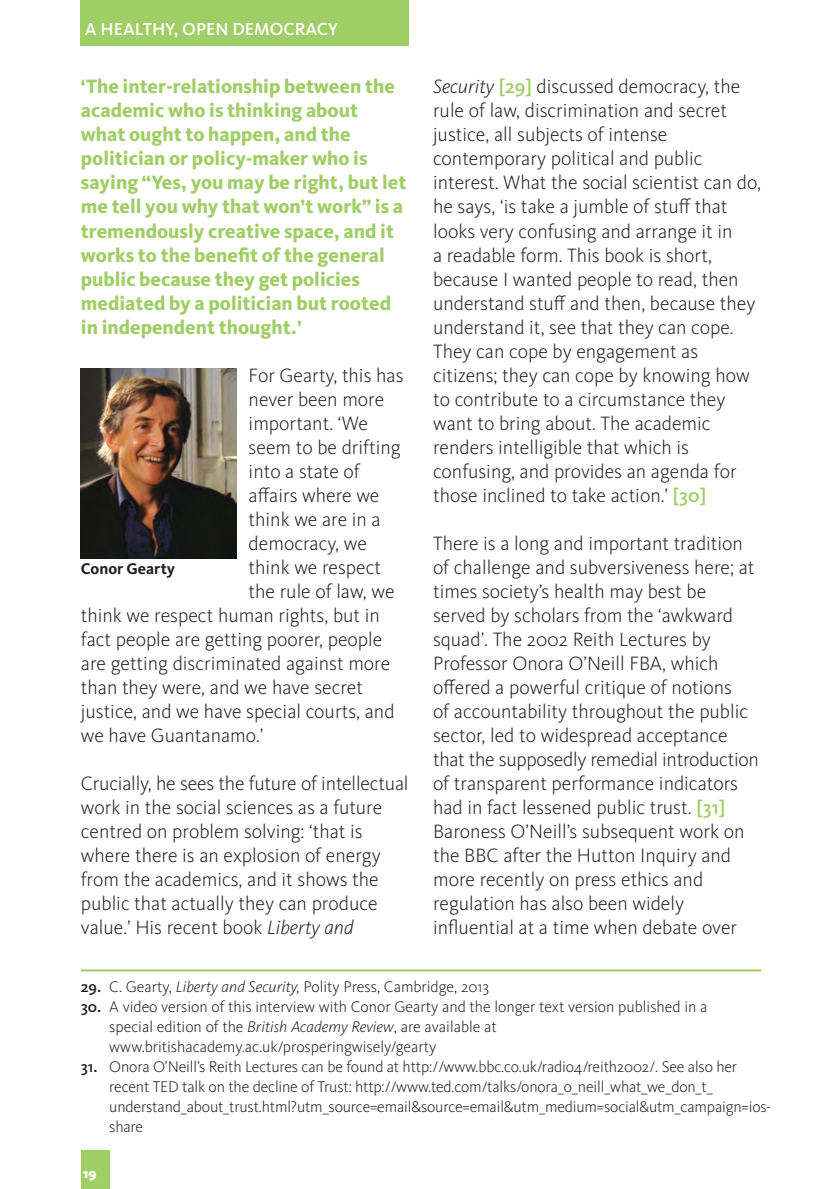
<style>
.page{position:relative;width:840px;height:1189px;background:#fff}
.page>*{position:absolute;margin:0;border:0;box-sizing:border-box;transform-origin:0 0}
.t1{font:300 20px/24px "Kievit OT";color:#231f20}
.t2{font:800 20px/24px "Kievit OT";color:#9fce66}
.t3{font:500 18px "Kievit OT";color:#fff}
.t4{font:300 16px/20px "Kievit OT";letter-spacing:-.01em;color:#231f20}
.t5{font:700 16px "Kievit OT";color:#231f20}
.t6{font:900 14px "Kievit OT";color:#fff}
.s1{font-style:italic}
.s2{font-weight:500;color:#9fce66}
.s3{font-weight:500}
</style>
<div class="page">
<div style="left:81px;top:0;width:328px;height:46px;background:#9fce66"></div>
<div style="left:81px;top:1149px;width:28px;height:39px;background:#9fce66"></div>
<hr style="left:81px;top:969px;width:680px;height:2px;background:#9fce66">
<img style="left:81px;top:368px;width:156px;height:190px">
<p class="t3" style="left:85px;top:22px;width:255px">A HEALTHY, OPEN DEMOCRACY</p>
<p class="t2" style="left:81px;top:76px;width:327px">‘The inter-relationship between the academic who is thinking about what ought to happen, and the politician or policy-maker who is saying “yes, you may be right, but let me tell you why that won’t work” is a tremendously creative space, and it works to the benefit of the general public because they get policies mediated by a politician but rooted in independent thought.’</p>
<p class="t1" style="left:249px;top:364px;width:156px">For Gearty, this has</p>
<p class="t1" style="left:249px;top:388px;width:137px">never been more</p>
<p class="t1" style="left:249px;top:412px;width:121px">important. ‘We</p>
<p class="t1" style="left:249px;top:436px;width:154px">seem to be drifting</p>
<p class="t1" style="left:249px;top:460px;width:113px">into a state of</p>
<p class="t1" style="left:249px;top:484px;width:132px">affairs where we</p>
<p class="t1" style="left:249px;top:508px;width:134px">think we are in a</p>
<p class="t1" style="left:249px;top:532px;width:120px">democracy, we</p>
<p class="t1" style="left:249px;top:556px;width:134px">think we respect</p>
<p class="t1" style="left:249px;top:580px;width:148px">the rule of law, we</p>
<p class="t1" style="left:81px;top:604px;width:301px">think we respect human rights, but in</p>
<p class="t1" style="left:81px;top:628px;width:303px">fact people are getting poorer, people</p>
<p class="t1" style="left:81px;top:652px;width:311px">are getting discriminated against more</p>
<p class="t1" style="left:81px;top:676px;width:284px">than they were, and we have secret</p>
<p class="t1" style="left:81px;top:700px;width:315px">justice, and we have special courts, and</p>
<p class="t1" style="left:81px;top:724px;width:184px">we have Guantanamo.’</p>
<p class="t1" style="left:81px;top:772px;width:329px">Crucially, he sees the future of intellectual work in the social sciences as a future centred on problem solving: ‘that is where there is an explosion of energy from the academics, and it shows the public that actually they can produce value.’ His recent book <span class="s1">Liberty and</span></p>
<p class="t5" style="left:81px;top:562px;width:96px">Conor Gearty</p>
<p class="t1" style="left:433px;top:76px;width:330px"><span class="s1">Security</span> <span class="s2">[29]</span> discussed democracy, the rule of law, discrimination and secret justice, all subjects of intense contemporary political and public interest. What the social scientist can do, he says, ‘is take a jumble of stuff that looks very confusing and arrange it in<br>a readable form. This book is short, because I wanted people to read, then understand stuff and then, because they understand it, see that they can cope.<br>They can cope by engagement as citizens; they can cope by knowing how to contribute to a circumstance they want to bring about. The academic renders intelligible that which is confusing, and provides an agenda for those inclined to take action.’ <span class="s2">[30]</span></p>
<p class="t1" style="left:433px;top:532px;width:327px">There is a long and important tradition of challenge and subversiveness here; at times society’s health may best be served by scholars from the ‘awkward squad’. The 2002 Reith Lectures by Professor Onora O’Neill FBA, which offered a powerful critique of notions<br>of accountability throughout the public sector, led to widespread acceptance that the supposedly remedial introduction of transparent performance indicators had in fact lessened public trust. <span class="s2">[31] </span>Baroness O’Neill’s subsequent work on the BBC after the Hutton Inquiry and more recently on press ethics and regulation has also been widely influential at a time when debate over</p>
<p class="t4" style="left:81px;top:977px;width:410px"><span class="s3">29.</span> C. Gearty, <span class="s1">Liberty and Security,</span> Polity Press, Cambridge, 2013</p>
<p class="t4" style="left:109px;top:997px;width:600px;text-indent:-28px"><span class="s3">30.</span> A video version of this interview with Conor Gearty and the longer text version published in a special edition of the <span class="s1">British Academy Review</span>, are available at www.britishacademy.ac.uk/prosperingwisely/gearty</p>
<p class="t4" style="left:109px;top:1057px;width:663px;text-indent:-28px"><span class="s3">31.</span> Onora O’Neill’s Reith Lectures can be found at http://www.bbc.co.uk/radio4/reith2002/. See also her recent TED talk on the decline of Trust: http://www.ted.com/talks/onora_o_neill_what_we_don_t_ understand_about_trust.html?utm_source=email&amp;source=email&amp;utm_medium=social&amp;utm_campaign=ios&shy;share</p>
<p class="t6" style="left:83px;top:1166px;width:15px">19</p>
</div>
